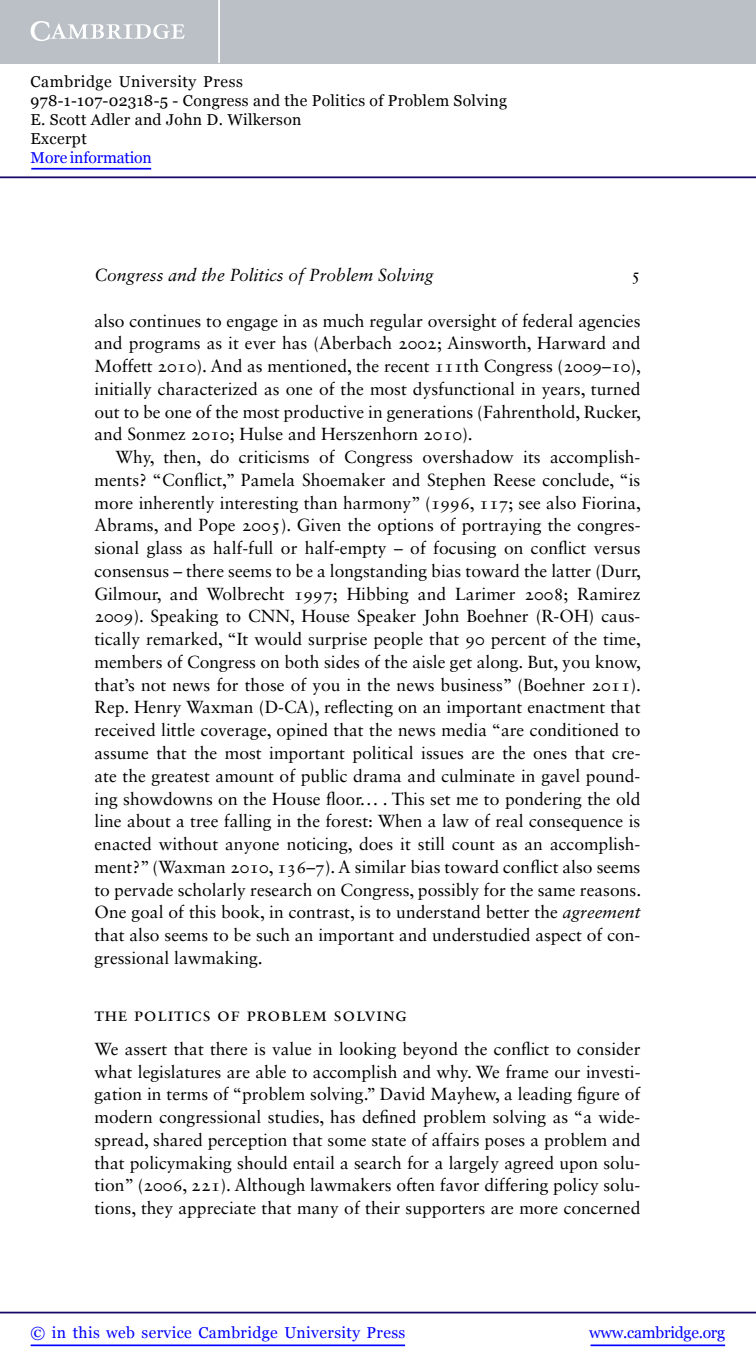
<style>
.page{position:relative;width:756px;height:1371px;background:#fff}
.page>*{position:absolute;margin:0;border:0;box-sizing:border-box;transform-origin:0 0}
.t1{font:19.25px "Sabon LT Std";letter-spacing:.025em;color:#000}
.t2{font:17.5px/22.8px "Sabon LT Std";color:#000;text-align:justify}
.t3{font:italic 17.5px "Sabon LT Std";color:#000}
.t4{font:16.62px "Sabon LT Std";color:#000}
.t5{font:15.75px/18.9px "Georgia";letter-spacing:.02em;color:#000}
.t6{font:15.75px "Georgia";letter-spacing:.025em;color:#00f}
.t7{font:15.75px "Georgia";letter-spacing:-.015em;color:#00f}
.t8{font:15.75px "Georgia";letter-spacing:-.01em;color:#00f}
.s1{font-style:italic}
</style>
<div class="page">
<hr style="left:591px;top:1344px;width:134px;height:1px;background:#00f">
<hr style="left:0;top:1311px;width:756px;height:2px;background:#150666">
<hr style="left:31px;top:1344px;width:374px;height:1px;background:#00f">
<div style="left:0;top:0;width:756px;height:63px;background:#bac0c6"></div>
<svg style="left:31px;top:21px;width:154px;height:20px"></svg>
<hr style="left:218px;top:0;width:2px;height:63px;background:#fff">
<hr style="left:0;top:176px;width:756px;height:2px;background:#150666">
<hr style="left:31px;top:168px;width:120px;height:1px;background:#00f">
<p class="t5" style="left:31px;top:72px;width:478px">Cambridge University Press<br>978-1-107-02318-5 - Congress and the Politics of Problem Solving E. Scott Adler and John D. Wilkerson<br>Excerpt</p>
<p class="t8" style="left:31px;top:148px;width:123px">More information</p>
<p class="t3" style="left:94px;top:265px;width:341px">Congress and the Politics of Problem Solving</p>
<p class="t4" style="left:631px;top:265px;width:11px">5</p>
<p class="t2" style="left:94px;top:309px;width:548px">also continues to engage in as much regular oversight of federal agencies</p>
<p class="t2" style="left:94px;top:331px;width:548px">and programs as it ever has (Aberbach 2002; Ainsworth, Harward and</p>
<p class="t2" style="left:94px;top:354px;width:548px">Moffett 2010). And as mentioned, the recent 111th Congress (2009–10),</p>
<p class="t2" style="left:94px;top:377px;width:548px">initially characterized as one of the most dysfunctional in years, turned</p>
<p class="t2" style="left:94px;top:400px;width:548px">out to be one of the most productive in generations (Fahrenthold, Rucker,</p>
<p class="t2" style="left:94px;top:422px;width:380px">and Sonmez 2010; Hulse and Herszenhorn 2010).</p>
<p class="t2" style="left:116px;top:445px;width:526px">Why, then, do criticisms of Congress overshadow its accomplish-</p>
<p class="t2" style="left:94px;top:468px;width:547px">ments? “Conflict,” Pamela Shoemaker and Stephen Reese conclude, “is</p>
<p class="t2" style="left:94px;top:491px;width:548px">more inherently interesting than harmony” (1996, 117; see also Fiorina,</p>
<p class="t2" style="left:94px;top:513px;width:546px">Abrams, and Pope 2005). Given the options of portraying the congres-</p>
<p class="t2" style="left:94px;top:536px;width:547px">sional glass as half-full or half-empty – of focusing on conflict versus</p>
<p class="t2" style="left:94px;top:559px;width:548px">consensus – there seems to be a longstanding bias toward the latter (Durr,</p>
<p class="t2" style="left:94px;top:582px;width:547px">Gilmour, and Wolbrecht 1997; Hibbing and Larimer 2008; Ramirez</p>
<p class="t2" style="left:94px;top:604px;width:547px">2009). Speaking to CNN, House Speaker John Boehner (R-OH) caus-</p>
<p class="t2" style="left:94px;top:627px;width:548px">tically remarked, “It would surprise people that 90 percent of the time,</p>
<p class="t2" style="left:94px;top:650px;width:548px">members of Congress on both sides of the aisle get along. But, you know,</p>
<p class="t2" style="left:94px;top:673px;width:548px">that’s not news for those of you in the news business” (Boehner 2011).</p>
<p class="t2" style="left:94px;top:695px;width:548px">Rep. Henry Waxman (D-CA), reflecting on an important enactment that</p>
<p class="t2" style="left:94px;top:718px;width:547px">received little coverage, opined that the news media “are conditioned to</p>
<p class="t2" style="left:94px;top:741px;width:547px">assume that the most important political issues are the ones that cre-</p>
<p class="t2" style="left:94px;top:764px;width:547px">ate the greatest amount of public drama and culminate in gavel pound-</p>
<p class="t2" style="left:94px;top:786px;width:547px">ing showdowns on the House floor... . This set me to pondering the old</p>
<p class="t2" style="left:94px;top:809px;width:547px">line about a tree falling in the forest: When a law of real consequence is</p>
<p class="t2" style="left:94px;top:832px;width:547px">enacted without anyone noticing, does it still count as an accomplish-</p>
<p class="t2" style="left:94px;top:855px;width:547px">ment?” (Waxman 2010, 136–7). A similar bias toward conflict also seems</p>
<p class="t2" style="left:94px;top:877px;width:548px">to pervade scholarly research on Congress, possibly for the same reasons.</p>
<p class="t2" style="left:94px;top:900px;width:548px">One goal of this book, in contrast, is to understand better the <span class="s1">agreement</span></p>
<p class="t2" style="left:94px;top:923px;width:547px">that also seems to be such an important and understudied aspect of con-</p>
<p class="t2" style="left:94px;top:946px;width:170px">gressional lawmaking.</p>
<p class="t1" style="left:94px;top:1002px;width:314px">The Politics of Problem Solving</p>
<p class="t2" style="left:94px;top:1037px;width:548px">We assert that there is value in looking beyond the conflict to consider what legislatures are able to accomplish and why. We frame our investi&shy;gation in terms of “problem solving.” David Mayhew, a leading figure of modern congressional studies, has defined problem solving as “a wide&shy;spread, shared perception that some state of affairs poses a problem and that policymaking should entail a search for a largely agreed upon solu&shy;tion” (2006, 221). Although lawmakers often favor differing policy solu&shy;tions, they appreciate that many of their supporters are more concerned</p>
<p class="t6" style="left:31px;top:1323px;width:376px">© in this web service Cambridge University Press</p>
<p class="t7" style="left:589px;top:1323px;width:137px">www.cambridge.org</p>
</div>
